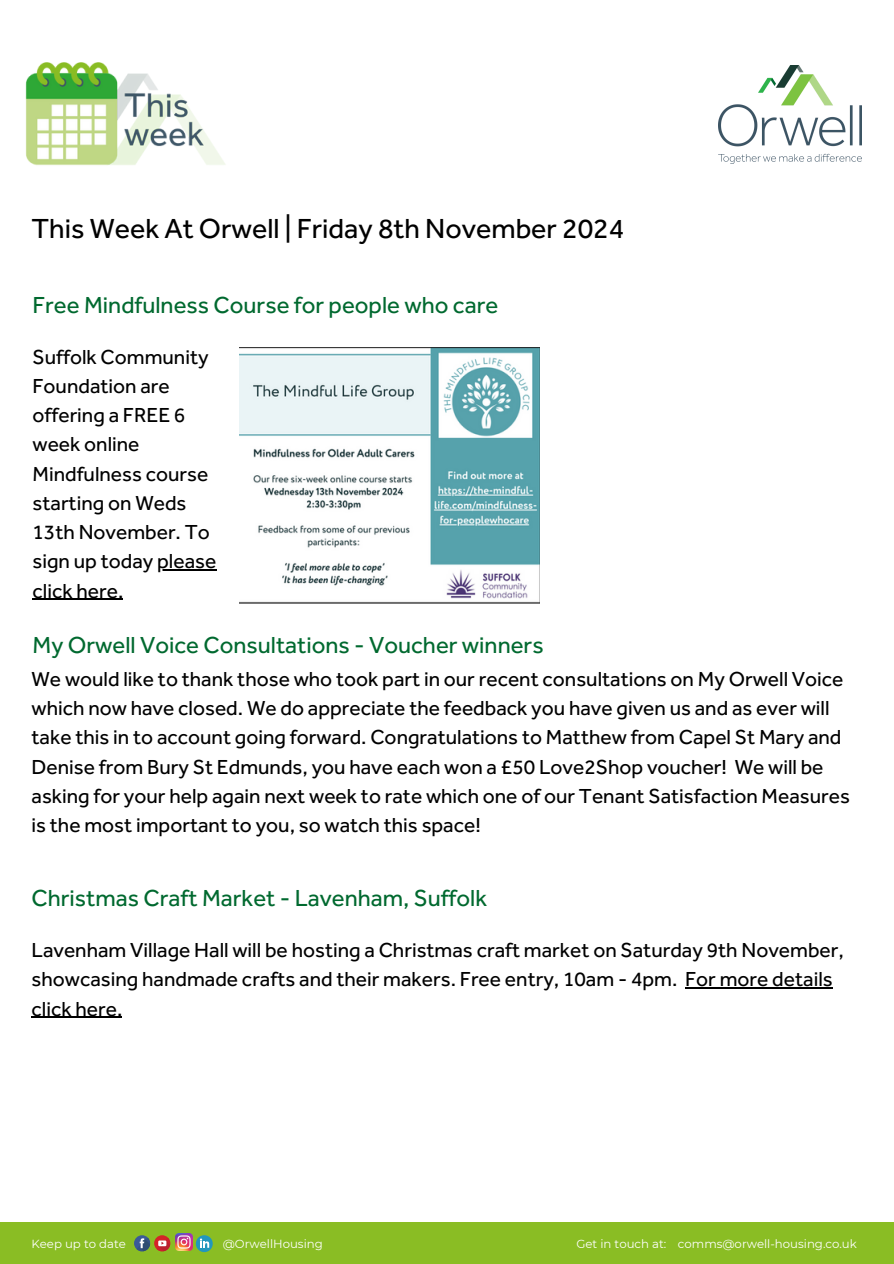
<style>
.page{position:relative;width:894px;height:1264px;background:#fff}
.page>*{position:absolute;margin:0;border:0;box-sizing:border-box;transform-origin:0 0}
.t1{font:28.5px "Effra";color:#000}
.t2{font:24px "Effra";color:#00692f}
.t3{font:21px/29.2px "Effra";color:#000}
.t4{font:11.7px "Montserrat";color:#fff}
</style>
<div class="page">
<img style="left:718px;top:66px;width:143px;height:98px">
<img style="left:25px;top:62px;width:201px;height:104px">
<div style="left:0;top:1222px;width:893px;height:41px;background:#8abd24"></div>
<svg style="left:134px;top:1235px;width:16px;height:16px"></svg>
<svg style="left:154px;top:1235px;width:16px;height:16px"></svg>
<svg style="left:136px;top:1237px;width:35px;height:15px"></svg>
<img style="left:175px;top:1233px;width:17px;height:17px">
<svg style="left:196px;top:1235px;width:17px;height:17px"></svg>
<img style="left:240px;top:347px;width:299px;height:256px">
<hr style="left:157px;top:569px;width:59px;height:1px;background:#000">
<hr style="left:33px;top:598px;width:90px;height:2px;background:#000">
<hr style="left:685px;top:987px;width:147px;height:1px;background:#000">
<hr style="left:32px;top:1016px;width:90px;height:1px;background:#000">
<h2 class="t1" style="left:32px;top:210px;width:594px">This Week At Orwell | Friday 8th November 2024</h2>
<p class="t2" style="left:33px;top:290px;width:467px">Free Mindfulness Course for people who care</p>
<p class="t3" style="left:33px;top:341px;width:185px">Suffolk Community<br>Foundation are offering a FREE 6 week online<br>Mindfulness course starting on Weds<br>13th November. To sign up today please</p>
<p class="t3" style="left:33px;top:575px;width:92px">click here.</p>
<h3 class="t2" style="left:33px;top:630px;width:512px">My Orwell Voice Consultations - Voucher winners</h3>
<p class="t3" style="left:32px;top:663px;width:819px">We would like to thank those who took part in our recent consultations on My Orwell Voice which now have closed. We do appreciate the feedback you have given us and as ever will take this in to account going forward. Congratulations to Matthew from Capel St Mary and Denise from Bury St Edmunds, you have each won a £50 Love2Shop voucher! We will be asking for your help again next week to rate which one of our Tenant Satisfaction Measures is the most important to you, so watch this space!</p>
<p class="t2" style="left:32px;top:883px;width:457px">Christmas Craft Market - Lavenham, Suffolk</p>
<p class="t3" style="left:32px;top:935px;width:813px">Lavenham Village Hall will be hosting a Christmas craft market on Saturday 9th November, showcasing handmade crafts and their makers. Free entry, 10am - 4pm. For more details click here.</p>
<h2 class="t4" style="left:32px;top:1236px;width:96px">Keep up to date</h2>
<h3 class="t4" style="left:223px;top:1236px;width:102px">@OrwellHousing</h3>
<h3 class="t4" style="left:576px;top:1236px;width:91px">Get in touch at:</h3>
<p class="t4" style="left:677px;top:1236px;width:180px">comms@orwell-housing.co.uk</p>
</div>
